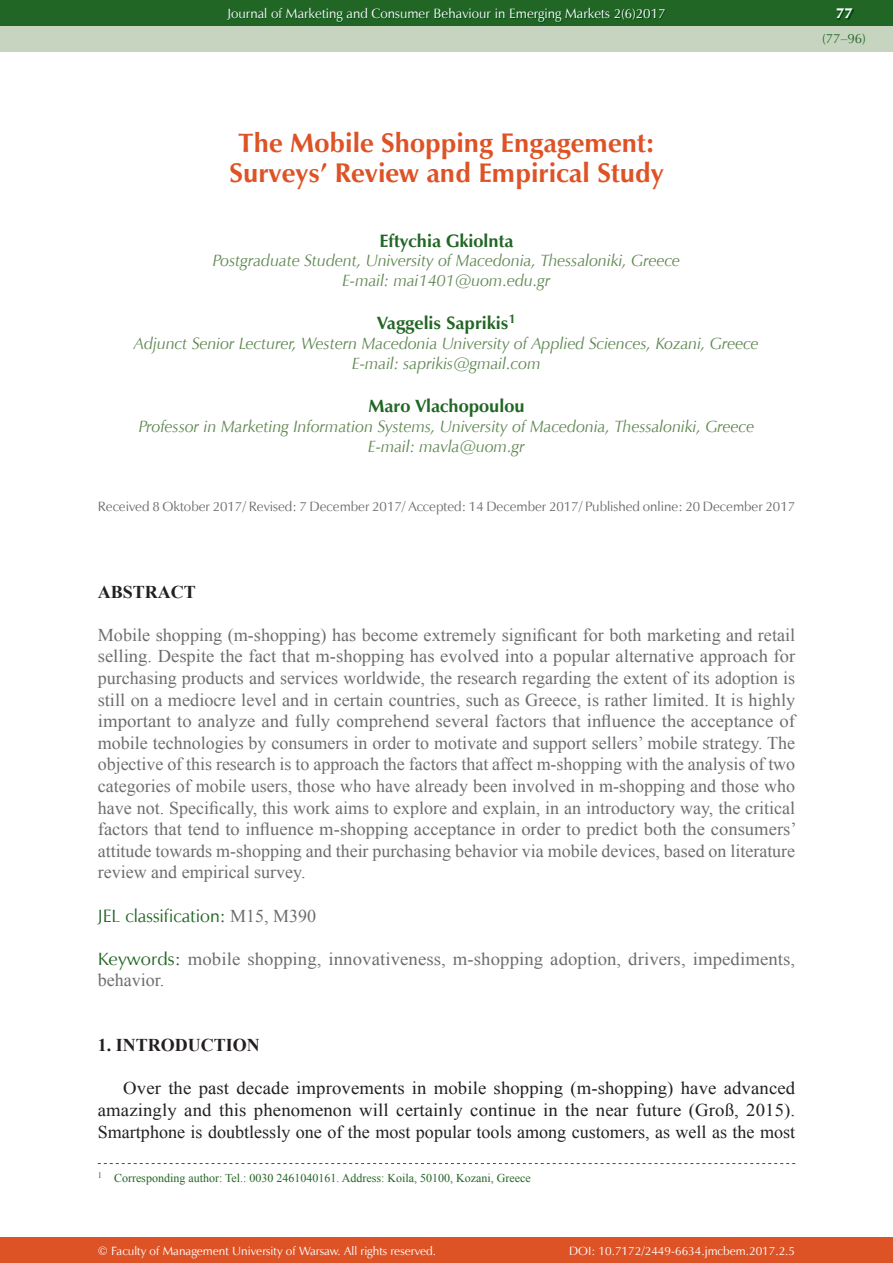
<style>
.page{position:relative;width:893px;height:1263px;background:#fff}
.page>*{position:absolute;margin:0;border:0;box-sizing:border-box;transform-origin:0 0}
.t1{font:700 27px/29.7px "Zapf Humnst EU";color:#dd5326;text-align:center}
.t2{font:18px/21.6px "Times New Roman";letter-spacing:.005em;color:#6c6d70;text-align:justify}
.t3{font:18px/21.6px "Times New Roman";color:#231f20;text-align:justify;scale:1.04 1}
.t4{font:18px/21.6px "Times New Roman";letter-spacing:.005em;color:#6c6d70;scale:1.04 1}
.t5{font:700 18px "Zapf Humnst EU";color:#226625}
.t6{font:18px "Zapf Humnst EU";color:#226625}
.t7{font:700 18px "Times New Roman";color:#231f20}
.t8{font:italic 16.5px/19.8px "Zapf Humnst EU";color:#608852;text-align:center}
.t9{font:15px "Zapf Humnst Ult EU";color:#fff}
.t10{font:13.5px "Zapf Humnst EU";color:#6c6d70}
.t11{font:13.5px "Zapf Humnst EU";color:#fff}
.t12{font:13.5px "Zapf Humnst EU";color:#226625}
.t13{font:12px "Zapf Humnst EU";color:#fff}
.t14{font:12px "Times New Roman";color:#226625}
.s1{font-family:"Times New Roman";color:#6c6d70}
.s2{font-family:"Zapf Humnst EU";color:#226625}
</style>
<div class="page">
<div style="left:0;top:0;width:893px;height:51px;background:#c6d4c0"></div>
<div style="left:0;top:1237px;width:893px;height:26px;background:#dd5326"></div>
<div style="left:0;top:0;width:893px;height:26px;background:#226625"></div>
<img style="left:228px;top:9px;width:438px;height:14px">
<img style="left:838px;top:10px;width:16px;height:10px">
<svg style="left:98px;top:1163px;width:697px;height:1px"></svg>
<p class="t11" style="left:227px;top:5px;width:440px">Journal of Marketing and Consumer Behaviour in Emerging Markets 2(6)2017</p>
<p class="t9" style="left:836px;top:4px;width:18px">77</p>
<p class="t12" style="left:822px;top:30px;width:45px">(77–96)</p>
<h1 class="t1" style="left:229px;top:128px;width:436px">The Mobile Shopping Engagement:<br>Surveys’ Review and Empirical Study</h1>
<p class="t5" style="left:379px;top:229px;width:136px">Eftychia Gkiolnta</p>
<p class="t8" style="left:213px;top:251px;width:469px">Postgraduate Student, University of Macedonia, Thessaloniki, Greece<br>E-mail: mai1401@uom.edu.gr</p>
<p class="t5" style="left:377px;top:312px;width:140px">Vaggelis Saprikis<sup>1</sup></p>
<p class="t8" style="left:134px;top:334px;width:626px">Adjunct Senior Lecturer, Western Macedonia University of Applied Sciences, Kozani, Greece<br>E-mail: saprikis@gmail.com</p>
<p class="t5" style="left:368px;top:395px;width:158px">Maro Vlachopoulou</p>
<p class="t8" style="left:139px;top:416px;width:617px">Professor in Marketing Information Systems, University of Macedonia, Thessaloniki, Greece<br>E-mail: mavla@uom.gr</p>
<p class="t10" style="left:98px;top:498px;width:699px">Received 8 Oktober 2017/ Revised: 7 December 2017/ Accepted: 14 December 2017/ Published online: 20 December 2017</p>
<p class="t7" style="left:98px;top:581px;width:100px">ABSTRACT</p>
<p class="t2" style="left:98px;top:624px;width:700px">Mobile shopping (m-shopping) has become extremely significant for both marketing and retail selling. Despite the fact that m-shopping has evolved into a popular alternative approach for purchasing products and services worldwide, the research regarding the extent of its adoption is still on a mediocre level and in certain countries, such as Greece, is rather limited. It is highly important to analyze and fully comprehend several factors that influence the acceptance of mobile technologies by consumers in order to motivate and support sellers’ mobile strategy. The objective of this research is to approach the factors that affect m-shopping with the analysis of two categories of mobile users, those who have already been involved in m-shopping and those who have not. Specifically, this work aims to explore and explain, in an introductory way, the critical factors that tend to influence m-shopping acceptance in order to predict both the consumers’ attitude towards m-shopping and their purchasing behavior via mobile devices, based on literature review and empirical survey.</p>
<p class="t6" style="left:98px;top:904px;width:220px">JEL classification: <span class="s1">M15, M390</span></p>
<p class="t4" style="left:98px;top:948px;width:672px"><span class="s2">Keywords:</span> mobile shopping, innovativeness, m-shopping adoption, drivers, impediments, behavior.</p>
<p class="t7" style="left:98px;top:1035px;width:164px">1. INTRODUCTION</p>
<p class="t3" style="left:98px;top:1077px;width:672px;text-indent:26px">Over the past decade improvements in mobile shopping (m-shopping) have advanced amazingly and this phenomenon will certainly continue in the near future (Groß, 2015).<br>Smartphone is doubtlessly one of the most popular tools among customers, as well as the most</p>
<p class="t14" style="left:98px;top:1171px;width:435px"><sup>1</sup> Corresponding author: Tel.: 0030 2461040161. Address: Koila, 50100, Kozani, Greece</p>
<p class="t13" style="left:98px;top:1243px;width:340px">© Faculty of Management University of Warsaw. All rights reserved.</p>
<p class="t13" style="left:569px;top:1243px;width:227px">DOI: 10.7172/2449-6634.jmcbem.2017.2.5</p>
</div>
